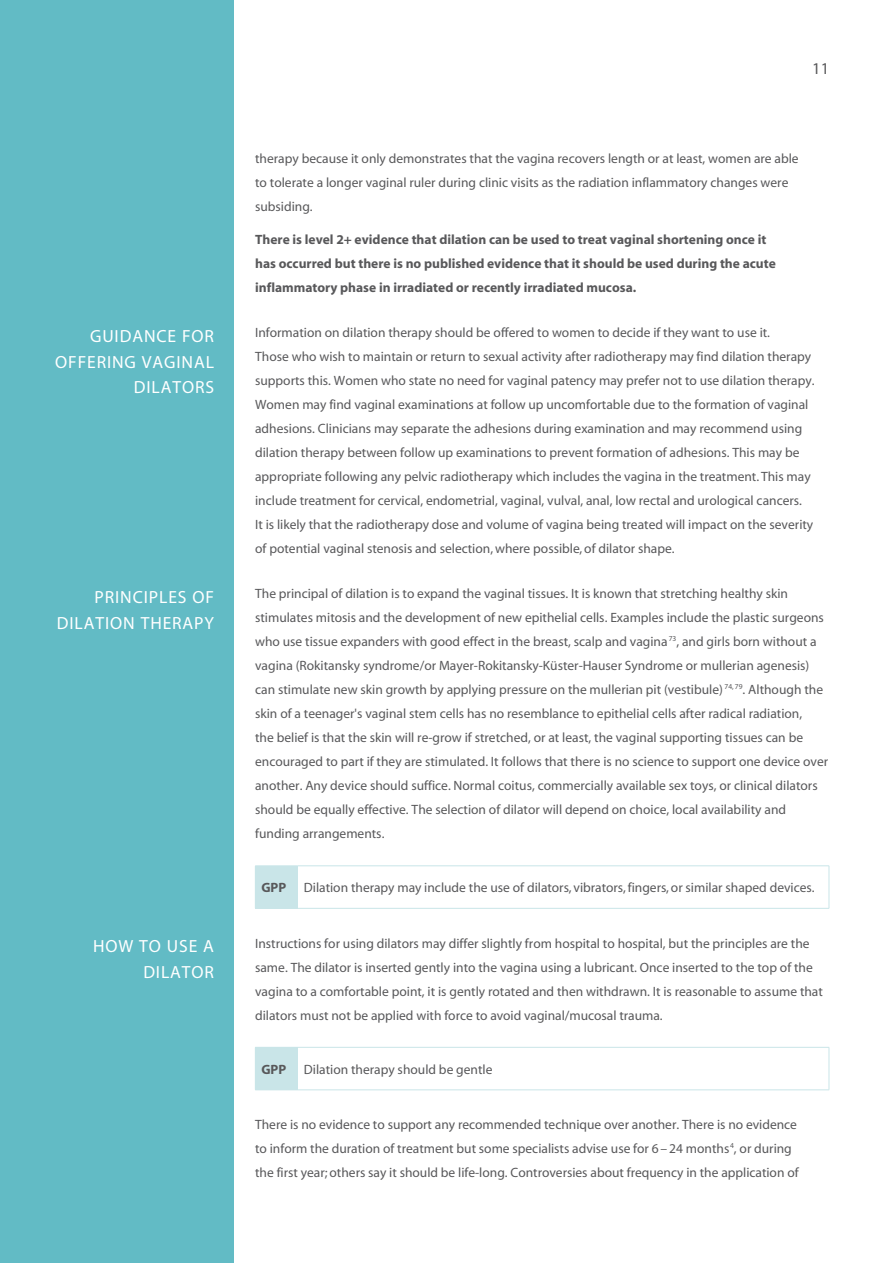
<style>
.page{position:relative;width:893px;height:1263px;background:#fff}
.page>*{position:absolute;margin:0;border:0;box-sizing:border-box;transform-origin:0 0}
.t1{font:17.7px/25.5px "Myriad";letter-spacing:.05em;color:#fff;text-align:right}
.t2{font:16.5px "Myriad";color:#58585a}
.t3{font:13.5px/24px "Myriad";color:#58585a}
.t4{font:700 13.5px/24px "Myriad";color:#58585a}
</style>
<div class="page">
<div style="left:0;top:0;width:234px;height:1263px;background:#62bbc5"></div>
<div style="left:255px;top:866px;width:43px;height:42px;background:#c9e5e8"></div>
<hr style="left:255px;top:865px;width:43px;height:1px;background:#c9e5e8">
<hr style="left:298px;top:865px;width:531px;height:1px;background:#c9e5e8">
<hr style="left:829px;top:866px;width:1px;height:42px;background:#c9e5e8">
<hr style="left:255px;top:908px;width:43px;height:1px;background:#c9e5e8">
<hr style="left:298px;top:908px;width:531px;height:1px;background:#c9e5e8">
<div style="left:255px;top:1047px;width:43px;height:43px;background:#c9e5e8"></div>
<hr style="left:298px;top:1047px;width:531px;height:1px;background:#c9e5e8">
<hr style="left:829px;top:1047px;width:1px;height:42px;background:#c9e5e8">
<hr style="left:298px;top:1089px;width:531px;height:1px;background:#c9e5e8">
<h1 class="t1" style="left:90px;top:324px;width:42px">GUIDAN</h1>
<h1 class="t1" style="left:156px;top:324px;width:57px">CE FOR</h1>
<h1 class="t1" style="left:55px;top:350px;width:138px">OFFERING VAGINAL</h1>
<h1 class="t1" style="left:134px;top:375px;width:82px">DILATORS</h1>
<h1 class="t1" style="left:57px;top:585px;width:159px">PRINCIPLES OF<br>DILATION THERAPY</h1>
<h1 class="t1" style="left:93px;top:934px;width:122px">HOW TO USE A<br>DILATOR</h1>
<p class="t2" style="left:812px;top:60px;width:18px">11</p>
<p class="t3" style="left:255px;top:147px;width:545px">therapy because it only demonstrates that the vagina recovers length or at least, women are able to tolerate a longer vaginal ruler during clinic visits as the radiation inflammatory changes were subsiding.</p>
<p class="t4" style="left:255px;top:228px;width:522px">There is level 2+ evidence that dilation can be used to treat vaginal shortening once it has occurred but there is no published evidence that it should be used during the acute inflammatory phase in irradiated or recently irradiated mucosa.</p>
<p class="t3" style="left:255px;top:321px;width:561px">Information on dilation therapy should be offered to women to decide if they want to use it.<br>Those who wish to maintain or return to sexual activity after radiotherapy may find dilation therapy supports this. Women who state no need for vaginal patency may prefer not to use dilation therapy.<br>Women may find vaginal examinations at follow up uncomfortable due to the formation of vaginal adhesions. Clinicians may separate the adhesions during examination and may recommend using dilation therapy between follow up examinations to prevent formation of adhesions. This may be appropriate following any pelvic radiotherapy which includes the vagina in the treatment. This may include treatment for cervical, endometrial, vaginal, vulval, anal, low rectal and urological cancers.<br>It is likely that the radiotherapy dose and volume of vagina being treated will impact on the severity of potential vaginal stenosis and selection, where possible, of dilator shape.</p>
<p class="t3" style="left:255px;top:582px;width:575px">The principal of dilation is to expand the vaginal tissues. It is known that stretching healthy skin stimulates mitosis and the development of new epithelial cells. Examples include the plastic surgeons who use tissue expanders with good effect in the breast, scalp and vagina <sup>73</sup>, and girls born without a vagina (Rokitansky syndrome/or Mayer-Rokitansky-Küster-Hauser Syndrome or mullerian agenesis) can stimulate new skin growth by applying pressure on the mullerian pit (vestibule) <sup>74,</sup> <sup>79</sup>. Although the skin of a teenager's vaginal stem cells has no resemblance to epithelial cells after radical radiation,<br>the belief is that the skin will re-grow if stretched, or at least, the vaginal supporting tissues can be encouraged to part if they are stimulated. It follows that there is no science to support one device over another. Any device should suffice. Normal coitus, commercially available sex toys, or clinical dilators should be equally effective. The selection of dilator will depend on choice, local availability and funding arrangements.</p>
<p class="t4" style="left:261px;top:876px;width:26px">GPP</p>
<p class="t3" style="left:304px;top:876px;width:512px">Dilation therapy may include the use of dilators, vibrators, fingers, or similar shaped devices.</p>
<p class="t3" style="left:255px;top:932px;width:569px">Instructions for using dilators may differ slightly from hospital to hospital, but the principles are the same. The dilator is inserted gently into the vagina using a lubricant. Once inserted to the top of the vagina to a comfortable point, it is gently rotated and then withdrawn. It is reasonable to assume that dilators must not be applied with force to avoid vaginal/mucosal trauma.</p>
<p class="t4" style="left:261px;top:1057px;width:26px">GPP</p>
<p class="t3" style="left:304px;top:1058px;width:190px">Dilation therapy should be gentle</p>
<p class="t3" style="left:255px;top:1113px;width:545px">There is no evidence to support any recommended technique over another. There is no evidence to inform the duration of treatment but some specialists advise use for 6 – 24 months<sup>4</sup>, or during the first year; others say it should be life-long. Controversies about frequency in the application of</p>
</div>
